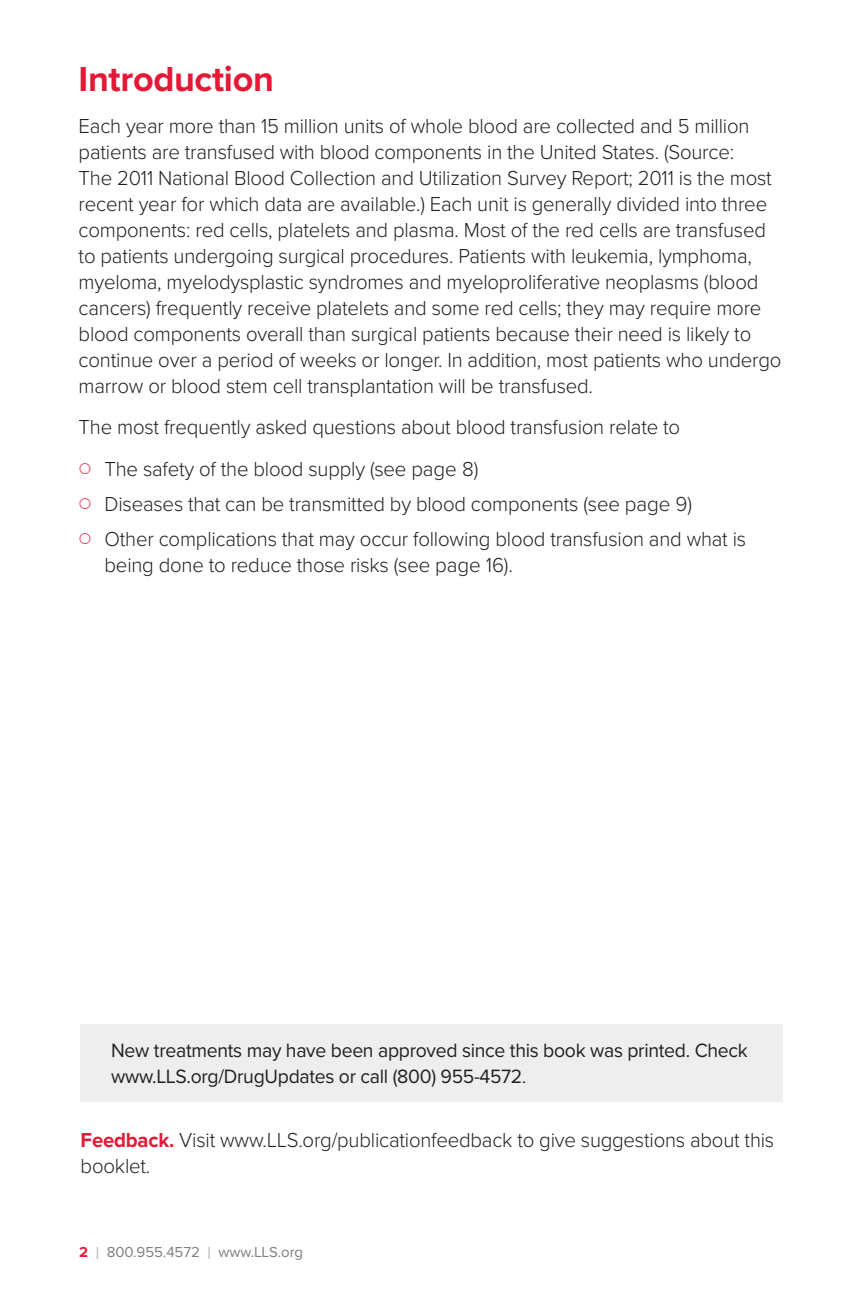
<style>
.page{position:relative;width:864px;height:1296px;background:#fff}
.page>*{position:absolute;margin:0;border:0;box-sizing:border-box;transform-origin:0 0}
.Body_text{font:700 36px "Proxima Nova";letter-spacing:-.01em;color:#e51836}
.Body_text-2{font:300 21px/26px "Proxima Nova";letter-spacing:-.01em;color:#231f20}
.Body_text-3{font:20px/26px "Proxima Nova";letter-spacing:-.015em;color:#231f20}
.t1{font:15px "Proxima Nova";letter-spacing:-.005em;color:#7d7f82}
.s1{font-size:18px}
.s2{font-weight:700;color:#e51836}
.s3{font-size:18px;color:#babbbe}
</style>
<div class="page">
<div style="left:81px;top:1024px;width:702px;height:78px;background:#eeeeef"></div>
<p class="Body_text" style="left:79px;top:52px;width:197px">Introduction</p>
<p class="Body_text-2" style="left:79px;top:111px;width:704px">Each year more than 15 million units of whole blood are collected and 5 million patients are transfused with blood components in the United States. (Source:<br>The 2011 National Blood Collection and Utilization Survey Report; 2011 is the most recent year for which data are available.) Each unit is generally divided into three components: red cells, platelets and plasma. Most of the red cells are transfused to patients undergoing surgical procedures. Patients with leukemia, lymphoma, myeloma, myelodysplastic syndromes and myeloproliferative neoplasms (blood cancers) frequently receive platelets and some red cells; they may require more blood components overall than surgical patients because their need is likely to continue over a period of weeks or longer. In addition, most patients who undergo marrow or blood stem cell transplantation will be transfused.</p>
<p class="Body_text-2" style="left:79px;top:413px;width:603px">The most frequently asked questions about blood transfusion relate to</p>
<p class="Body_text-2" style="left:105px;top:455px;width:375px">The safety of the blood supply (see page 8)</p>
<p class="Body_text-2" style="left:105px;top:490px;width:589px">Diseases that can be transmitted by blood components (see page 9)</p>
<p class="Body_text-2" style="left:105px;top:525px;width:643px">Other complications that may occur following blood transfusion and what is being done to reduce those risks (see page 16).</p>
<p class="Body_text-3" style="left:111px;top:1037px;width:638px">New treatments may have been approved since this book was printed. Check www.LLS.org/DrugUpdates or call (800) 955-4572<span class="s1">.</span></p>
<p class="Body_text-2" style="left:81px;top:1126px;width:695px"><span class="s2">Feedback.</span> Visit www.LLS.org/publicationfeedback to give suggestions about this booklet.</p>
<p class="t1" style="left:79px;top:1241px;width:226px"><span class="s2">2</span> <span class="s3">I</span> 800.955.4572 <span class="s3">I</span> www.LLS.org</p>
</div>
